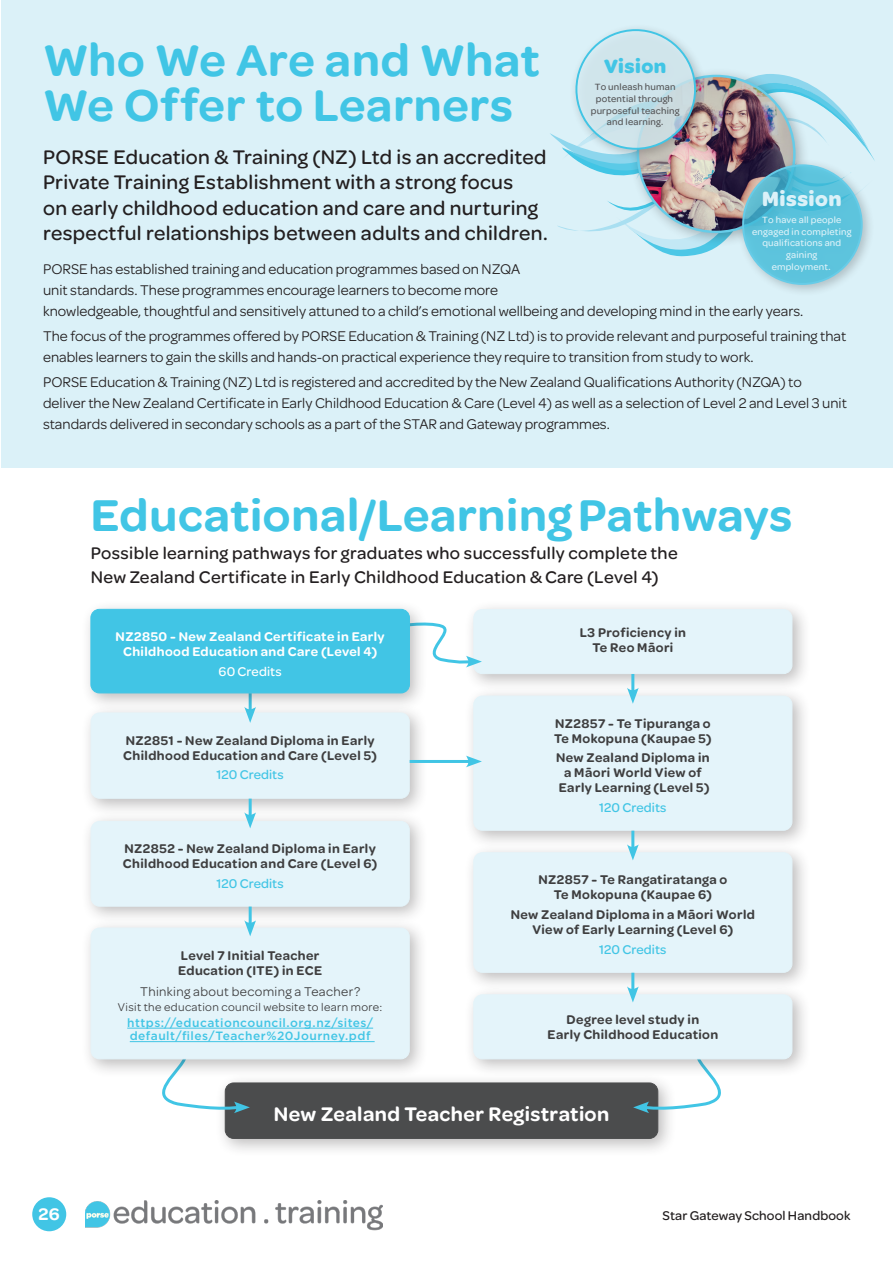
<style>
.page{position:relative;width:893px;height:1263px;background:#fff}
.page>*{position:absolute;margin:0;border:0;box-sizing:border-box;transform-origin:0 0}
.Heading_1{font:600 48px/45px "Omnes";letter-spacing:.01em;color:#41c5e5}
.Heading_1-2{font:700 21.9px "Omnes";letter-spacing:.025em;color:#dbf1f8}
.Callout_Paragraph{font:500 21px/25.5px "Omnes";letter-spacing:.015em;color:#231f20}
.Heading_4{font:600 21px "Omnes";letter-spacing:.02em;color:#fff}
.Heading_1-3{font:700 20.7px "Omnes";letter-spacing:.02em;color:#41c5e5}
.Callout_Paragraph_2{font:500 18px/24px "Omnes";letter-spacing:.02em;color:#231f20}
.t1{font:600 18px "Omnes";color:#fff}
.Body_Text{font:15px/21px "Omnes";color:#231f20}
.Learning_Pathway_-_Q{font:600 13.5px/15px "Omnes";letter-spacing:.03em;color:#3e3e3f;text-align:center}
.Learning_Pathway_-_Q-2{font:600 13.5px/15px "Omnes";letter-spacing:.03em;color:#fff;text-align:center}
.Learning_Pathway_-_C{font:500 13.5px "Omnes";letter-spacing:.01em;color:#41c5e5}
.Learning_Pathway_-_Q-3{font:13.5px "Omnes";letter-spacing:.025em;color:#3e3e3f}
.t2{font:500 13.5px "Omnes";letter-spacing:.01em;color:#231f20}
.Learning_Pathway_-_C-2{font:500 13.5px "Omnes";letter-spacing:.01em;color:#fff}
.Learning_Pathway_-_Q-4{font:500 12px/13.5px "Gotham";letter-spacing:.035em;color:#41c5e5}
.Learning_Pathway_-_Q-5{font:12px "Omnes";letter-spacing:.03em;color:#3e3e3f}
.t3{font:500 9.75px/11.7px "Omnes";letter-spacing:.02em;color:#dbf1f8;text-align:center}
.t4{font:500 9.75px/11.7px "Omnes";letter-spacing:.02em;color:#57585a;text-align:center}
</style>
<div class="page">
<div style="left:1px;top:0;width:891px;height:468px;background:#dbf1f8"></div>
<div style="left:464px;top:599px;width:347px;height:94px;background:#231f20;opacity:.3"></div>
<div style="left:474px;top:609px;width:318px;height:65px;background:#e4f4fa;border-radius:9px"></div>
<div style="left:473px;top:609px;width:319px;height:65px;border:1px solid #e4f4fa;border-radius:9px"></div>
<svg style="left:428px;top:621px;width:54px;height:46px"></svg>
<div style="left:215px;top:1073px;width:462px;height:84px;background:#231f20;opacity:.3"></div>
<div style="left:225px;top:1083px;width:433px;height:55px;background:#4b4c4d;border-radius:9px"></div>
<div style="left:225px;top:1082px;width:433px;height:57px;border:1px solid #4b4c4d;border-radius:9px"></div>
<svg style="left:633px;top:1078px;width:88px;height:35px"></svg>
<svg style="left:162px;top:1078px;width:88px;height:35px"></svg>
<div style="left:464px;top:984px;width:347px;height:94px;background:#231f20;opacity:.3"></div>
<div style="left:474px;top:995px;width:318px;height:64px;background:#e4f4fa;border-radius:9px"></div>
<div style="left:473px;top:994px;width:319px;height:65px;border:1px solid #e4f4fa;border-radius:9px"></div>
<div style="left:464px;top:842px;width:347px;height:149px;background:#231f20;opacity:.3"></div>
<div style="left:474px;top:853px;width:318px;height:119px;background:#e4f4fa;border-radius:9px"></div>
<div style="left:473px;top:852px;width:319px;height:121px;border:1px solid #e4f4fa;border-radius:9px"></div>
<div style="left:464px;top:686px;width:347px;height:163px;background:#231f20;opacity:.3"></div>
<div style="left:474px;top:696px;width:318px;height:134px;background:#e4f4fa;border-radius:9px"></div>
<div style="left:473px;top:696px;width:319px;height:135px;border:1px solid #e4f4fa;border-radius:9px"></div>
<hr style="left:631px;top:674px;width:3px;height:19px;background:#41c5e5">
<svg style="left:627px;top:688px;width:12px;height:16px"></svg>
<hr style="left:631px;top:831px;width:3px;height:19px;background:#41c5e5">
<svg style="left:627px;top:844px;width:12px;height:16px"></svg>
<hr style="left:631px;top:973px;width:3px;height:19px;background:#41c5e5">
<svg style="left:627px;top:986px;width:12px;height:16px"></svg>
<div style="left:81px;top:918px;width:347px;height:160px;background:#231f20;opacity:.3"></div>
<div style="left:91px;top:928px;width:318px;height:131px;background:#e4f4fa;border-radius:9px"></div>
<hr style="left:127px;top:1028px;width:246px;height:1px;background:#41c5e5">
<hr style="left:130px;top:1041px;width:245px;height:1px;background:#41c5e5">
<div style="left:91px;top:928px;width:319px;height:131px;border:1px solid #e4f4fa;border-radius:9px"></div>
<div style="left:81px;top:811px;width:347px;height:114px;background:#231f20;opacity:.3"></div>
<div style="left:91px;top:821px;width:318px;height:85px;background:#e4f4fa;border-radius:9px"></div>
<div style="left:91px;top:821px;width:319px;height:85px;border:1px solid #e4f4fa;border-radius:9px"></div>
<div style="left:81px;top:703px;width:347px;height:114px;background:#231f20;opacity:.3"></div>
<div style="left:91px;top:713px;width:318px;height:85px;background:#e4f4fa;border-radius:9px"></div>
<div style="left:91px;top:713px;width:319px;height:86px;border:1px solid #e4f4fa;border-radius:9px"></div>
<svg style="left:244px;top:712px;width:12px;height:11px"></svg>
<hr style="left:249px;top:799px;width:3px;height:19px;background:#41c5e5">
<svg style="left:244px;top:812px;width:12px;height:16px"></svg>
<hr style="left:249px;top:906px;width:3px;height:20px;background:#41c5e5">
<svg style="left:244px;top:920px;width:12px;height:16px"></svg>
<hr style="left:410px;top:760px;width:62px;height:3px;background:#41c5e5">
<svg style="left:466px;top:756px;width:16px;height:11px"></svg>
<div style="left:81px;top:599px;width:347px;height:113px;background:#231f20;opacity:.3"></div>
<div style="left:91px;top:609px;width:318px;height:84px;background:#41c5e5;border-radius:9px"></div>
<div style="left:91px;top:609px;width:319px;height:84px;border:1px solid #41c5e5;border-radius:9px"></div>
<img style="left:550px;top:74px;width:323px;height:183px">
<div style="left:736px;top:158px;width:139px;height:139px;background:#231f20;opacity:.3"></div>
<svg style="left:743px;top:165px;width:119px;height:119px;background:#58bfd9"></svg>
<div style="left:742px;top:164px;width:121px;height:121px;border:2px solid #66cce8;border-radius:50%"></div>
<div style="left:569px;top:23px;width:139px;height:139px;background:#231f20;opacity:.3"></div>
<svg style="left:576px;top:30px;width:119px;height:119px;fill:#cfe4eb"></svg>
<div style="left:575px;top:29px;width:121px;height:121px;border:2px solid #41c5e5;border-radius:50%"></div>
<div style="left:32px;top:1197px;width:34px;height:34px;background:#41c5e5;border-radius:50%"></div>
<img style="left:85px;top:1201px;width:297px;height:30px">
<p class="Heading_1" style="left:43px;top:38px;width:498px">Who We Are and What<br>We Offer to Learners</p>
<p class="Callout_Paragraph" style="left:43px;top:143px;width:506px">PORSE Education &amp; Training (NZ) Ltd is an accredited Private Training Establishment with a strong focus<br>on early childhood education and care and nurturing respectful relationships between adults and children.</p>
<p class="Body_Text" style="left:43px;top:258px;width:762px">PORSE has established training and education programmes based on NZQA<br>unit standards. These programmes encourage learners to become more<br>knowledgeable, thoughtful and sensitively attuned to a child’s emotional wellbeing and developing mind in the early years.</p>
<p class="Body_Text" style="left:43px;top:325px;width:805px">The focus of the programmes offered by PORSE Education &amp; Training (NZ Ltd) is to provide relevant and purposeful training that enables learners to gain the skills and hands-on practical experience they require to transition from study to work.</p>
<p class="Body_Text" style="left:43px;top:371px;width:805px">PORSE Education &amp; Training (NZ) Ltd is registered and accredited by the New Zealand Qualifications Authority (NZQA) to deliver the New Zealand Certificate in Early Childhood Education &amp; Care (Level 4) as well as a selection of Level 2 and Level 3 unit standards delivered in secondary schools as a part of the STAR and Gateway programmes.</p>
<p class="Heading_1-3" style="left:604px;top:52px;width:64px">Vision</p>
<p class="t4" style="left:591px;top:81px;width:90px">To unleash human potential through purposeful teaching and learning.</p>
<p class="Heading_1-2" style="left:762px;top:183px;width:81px">Mission</p>
<p class="t3" style="left:752px;top:214px;width:101px">To have all people engaged in completing qualifications and gaining<br>employment.</p>
<p class="Heading_1" style="left:91px;top:493px;width:703px">Educational/Learning Pathways</p>
<p class="Callout_Paragraph_2" style="left:91px;top:540px;width:588px">Possible learning pathways for graduates who successfully complete the<br>New Zealand Certificate in Early Childhood Education &amp; Care (Level 4)</p>
<p class="Learning_Pathway_-_Q-2" style="left:116px;top:628px;width:271px">NZ2850 - New Zealand Certificate in Early<br>Childhood Education and Care (Level 4)</p>
<p class="Learning_Pathway_-_C-2" style="left:219px;top:662px;width:65px">60 Credits</p>
<p class="Learning_Pathway_-_Q" style="left:123px;top:732px;width:255px;text-align:left">NZ2851 - New Zealand Diploma in Early<br>Childhood Education and Care (Level 5)</p>
<p class="Learning_Pathway_-_C" style="left:216px;top:766px;width:69px">120 Credits</p>
<p class="Learning_Pathway_-_Q" style="left:123px;top:840px;width:256px;text-align:left">NZ2852 - New Zealand Diploma in Early<br>Childhood Education and Care (Level 6)</p>
<p class="Learning_Pathway_-_C" style="left:216px;top:874px;width:69px">120 Credits</p>
<p class="Learning_Pathway_-_Q" style="left:178px;top:947px;width:146px;text-align:left">Level 7 Initial Teacher<br>Education (ITE) in ECE</p>
<p class="Learning_Pathway_-_Q-3" style="left:140px;top:982px;width:222px">Thinking about becoming a Teacher?</p>
<p class="Learning_Pathway_-_Q-5" style="left:118px;top:999px;width:266px">Visit the education council website to learn more:</p>
<p class="Learning_Pathway_-_Q-4" style="left:127px;top:1015px;width:247px">https://educationcouncil.org.nz/sites/ default/files/Teacher%20Journey.pdf</p>
<p class="Learning_Pathway_-_Q" style="left:580px;top:625px;width:108px">L3 Proficiency in<br>Te Reo Māori</p>
<p class="Learning_Pathway_-_Q" style="left:554px;top:715px;width:159px;text-align:left">NZ2857 - Te Tipuranga o<br>Te Mokopuna (Kaupae 5)</p>
<p class="Learning_Pathway_-_Q" style="left:556px;top:749px;width:155px">New Zealand Diploma in a Māori World View of<br>Early Learning (Level 5)</p>
<p class="Learning_Pathway_-_C" style="left:599px;top:798px;width:69px">120 Credits</p>
<p class="Learning_Pathway_-_Q" style="left:538px;top:871px;width:190px">NZ2857 - Te Rangatiratanga o<br>Te Mokopuna (Kaupae 6)</p>
<p class="Learning_Pathway_-_Q" style="left:511px;top:906px;width:246px">New Zealand Diploma in a Māori World<br>View of Early Learning (Level 6)</p>
<p class="Learning_Pathway_-_C" style="left:599px;top:940px;width:69px">120 Credits</p>
<p class="Learning_Pathway_-_Q" style="left:547px;top:1011px;width:172px">Degree level study in<br>Early Childhood Education</p>
<p class="Heading_4" style="left:274px;top:1099px;width:337px">New Zealand Teacher Registration</p>
<p class="t1" style="left:38px;top:1203px;width:23px">26</p>
<p class="t2" style="left:663px;top:1206px;width:189px">Star Gateway School Handbook</p>
</div>
